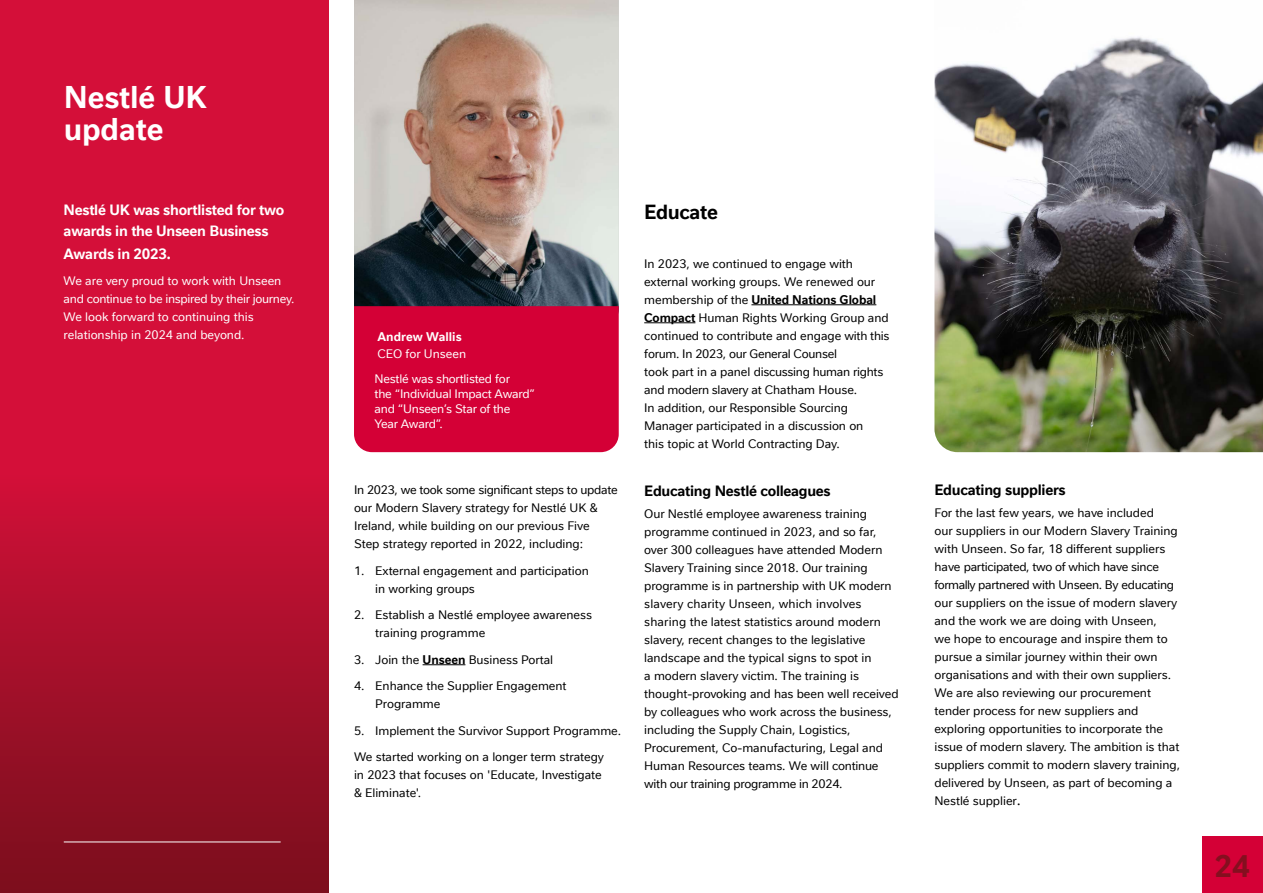
<style>
.page{position:relative;width:1263px;height:893px;background:#fff}
.page>*{position:absolute;margin:0;border:0;box-sizing:border-box;transform-origin:0 0}
.t1{font:700 30px/31.5px "Nestle Text TF";letter-spacing:-.005em;color:#fff}
.t2{font:700 29.7px "Nestle Text TF";color:#840f1f}
.t3{font:700 19.5px "Nestle Text TF";letter-spacing:-.02em;color:#000}
.t4{font:700 14.25px/21px "Nestle Text TF";letter-spacing:-.02em;color:#fff}
.t5{font:700 14.25px "Nestle Text TF";letter-spacing:-.02em;color:#000}
.t6{font:12px/18px "Nestle Text TF";letter-spacing:-.005em;color:#000}
.t7{font:12px/18px "Nestle Text TF";letter-spacing:-.02em;color:#fff}
.t8{font:700 12px "Nestle Text TF";color:#fff}
.s1{font-weight:700}
.s2{font-size:14.25px}
</style>
<div class="page">
<img style="left:354px;top:0;width:265px;height:306px">
<img style="left:934px;top:37px;width:329px;height:415px">
<div style="left:354px;top:306px;width:265px;height:146px;background:#d40036"></div>
<svg style="left:0;top:0;width:328px;height:893px;background:#bd0f32"></svg>
<hr style="left:423px;top:664px;width:42px;height:1px;background:#000">
<hr style="left:751px;top:304px;width:125px;height:1px;background:#000">
<hr style="left:644px;top:322px;width:51px;height:1px;background:#000">
<hr style="left:64px;top:842px;width:217px;height:1px;background:#fff">
<div style="left:1202px;top:837px;width:61px;height:56px;background:#d40036"></div>
<h1 class="t1" style="left:64px;top:80px;width:145px">Nestlé UK update</h1>
<p class="t4" style="left:64px;top:198px;width:222px">Nestlé UK was shortlisted for two awards in the Unseen Business</p>
<p class="t4" style="left:64px;top:242px;width:109px">Awards in 2023.</p>
<p class="t7" style="left:64px;top:271px;width:232px">We are very proud to work with Unseen and continue to be inspired by their journey.<br>We look forward to continuing this relationship in 2024 and beyond.</p>
<p class="t8" style="left:377px;top:328px;width:86px">Andrew Wallis</p>
<p class="t7" style="left:375px;top:341px;width:137px;line-height:24.3px">CEO for Unseen<br>Nestlé was shortlisted for</p>
<p class="t7" style="left:375px;top:385px;width:162px;line-height:15px">the “Individual Impact Award” and “Unseen’s Star of the<br>Year Award”.</p>
<p class="t6" style="left:354px;top:480px;width:265px">In 2023, we took some significant steps to update our Modern Slavery strategy for Nestlé UK &amp; Ireland, while building on our previous Five Step strategy reported in 2022, including:</p>
<p class="t6" style="left:375px;top:561px;width:215px;text-indent:-21px">1. External engagement and participation in working groups</p>
<p class="t6" style="left:375px;top:605px;width:218px;text-indent:-21px">2. Establish a Nestlé employee awareness training programme</p>
<p class="t6" style="left:354px;top:650px;width:201px">3. Join the <span class="s1">Unseen</span> Business Portal</p>
<p class="t6" style="left:375px;top:676px;width:193px;text-indent:-21px">4. Enhance the Supplier Engagement<br>Programme</p>
<p class="t6" style="left:354px;top:721px;width:268px">5. Implement the Survivor Support Programme.</p>
<p class="t6" style="left:354px;top:747px;width:252px">We started working on a longer term strategy in 2023 that focuses on 'Educate, Investigate &amp; Eliminate'.</p>
<h3 class="t3" style="left:644px;top:198px;width:75px">Educate</h3>
<p class="t6" style="left:644px;top:254px;width:247px">In 2023, we continued to engage with external working groups. We renewed our membership of the <span class="s1">United Nations Global Compact</span> Human Rights Working Group and continued to contribute and engage with this forum. In 2023, our General Counsel<br>took part in a panel discussing human rights and modern slavery at Chatham House.<br>In addition, our Responsible Sourcing Manager participated in a discussion on<br>this topic at World Contracting Day.</p>
<p class="t5" style="left:644px;top:480px;width:188px">Educating Nestlé colleagues</p>
<p class="t6" style="left:644px;top:504px;width:256px">Our Nestlé employee awareness training programme continued in 2023, and so far, over 300 colleagues have attended Modern Slavery Training since 2018. Our training programme is in partnership with UK modern slavery charity Unseen, which involves sharing the latest statistics around modern slavery, recent changes to the legislative landscape and the typical signs to spot in<br>a modern slavery victim. The training is thought-provoking and has been well received by colleagues who work across the business, including the Supply Chain, Logistics, Procurement, Co-manufacturing, Legal and Human Resources teams. We will continue with our training programme in 2024.</p>
<p class="t5" style="left:934px;top:479px;width:133px">Educating suppliers</p>
<p class="t6" style="left:934px;top:503px;width:247px">For the last few years, we have included<br>our suppliers in our Modern Slavery Training with Unseen. So far, 18 different suppliers have participated, two of which have since formally partnered with Unseen. By educating our suppliers on the issue of modern slavery and the work we are doing with Unseen,<br>we hope to encourage and inspire them to pursue a similar journey within their own organisations and with their own suppliers.<br>We are also reviewing our procurement tender process for new suppliers and exploring opportunities to incorporate the issue of modern slavery. The ambition is that suppliers commit to modern slavery training, delivered by Unseen, as part of becoming a Nestlé supplier<span class="s2">.</span></p>
<h2 class="t2" style="left:1214px;top:844px;width:37px">24</h2>
</div>
